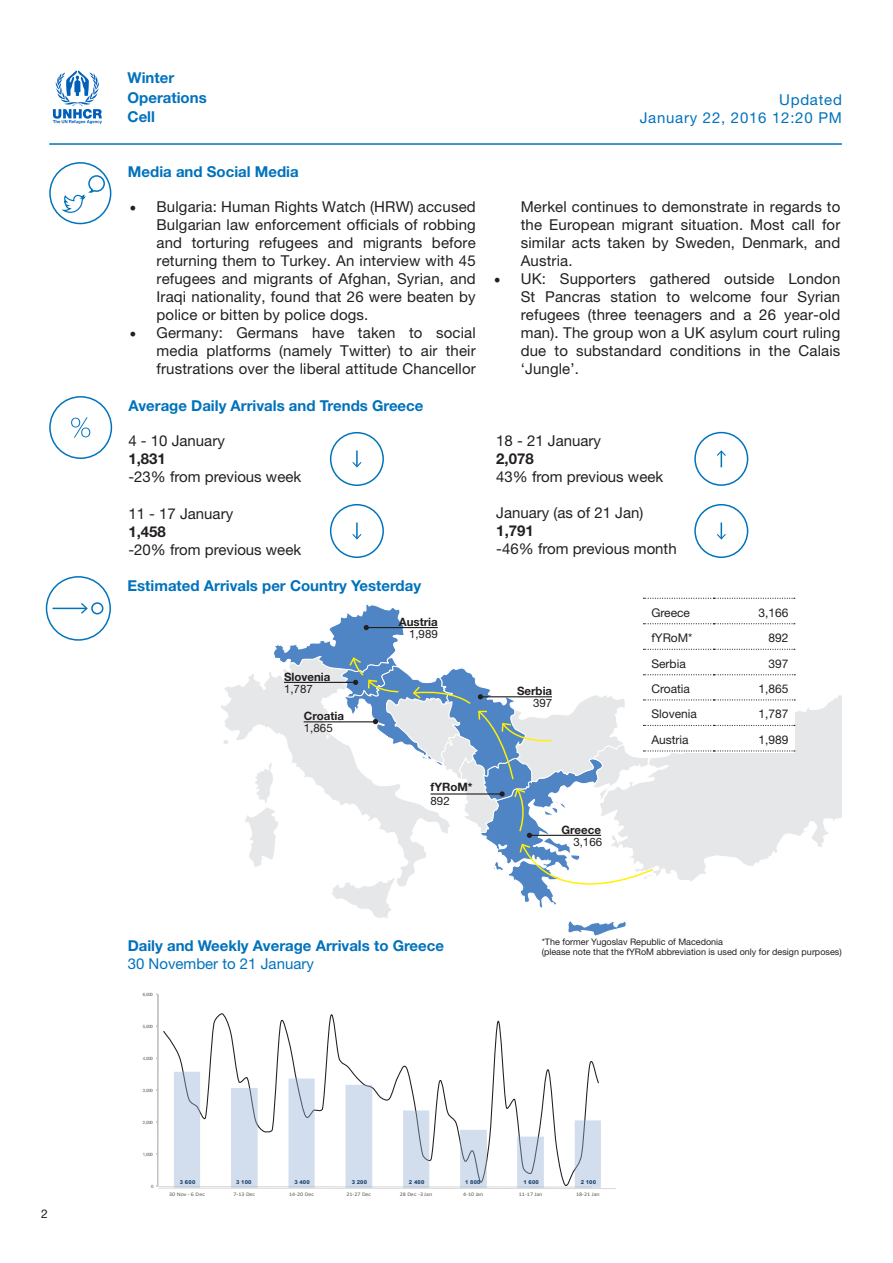
<style>
.page{position:relative;width:893px;height:1263px;background:#fff}
.page>*{position:absolute;margin:0;border:0;box-sizing:border-box;transform-origin:0 0}
.t1{font:15px/18px "Helvetica Neue";letter-spacing:.01em;color:#231f20;text-align:justify}
.Paragraph_Style_1{font:700 15px/19.5px "Helvetica Neue";color:#0072bc}
.t2{font:15px/18px "Helvetica Neue";letter-spacing:.05em;color:#0072bc;text-align:right}
.t3{font:15px "Helvetica Neue";color:#0072bc}
.t4{font:700 15px "Helvetica Neue";color:#231f20}
.t5{font:12px "Helvetica Neue";color:#231f20}
.t6{font:700 11.55px/11.9px "Helvetica Neue";color:#231f20;text-align:right}
.t7{font:9px "Helvetica Neue";color:#231f20}
.t8{font:5.4px "Calibri";letter-spacing:-.005em;color:#5a5a5a;scale:1.12 1}
.t9{font:700 5.4px "Arial";letter-spacing:.025em;color:#11375e;scale:1.12 1}
.t10{font:4.5px "Helvetica Neue";letter-spacing:-.055em;color:#5a5a5a}
.s1{font-family:"Minion Pro";font-size:18px}
.s2{font-weight:400}
</style>
<div class="page">
<hr style="left:49px;top:143px;width:793px;height:2px;background:#0072bc">
<svg style="left:53px;top:71px;width:49px;height:53px"></svg>
<svg style="left:221px;top:674px;width:32px;height:187px"></svg>
<svg style="left:795px;top:674px;width:47px;height:173px"></svg>
<svg style="left:222px;top:738px;width:8px;height:7px"></svg>
<svg style="left:253px;top:598px;width:542px;height:338px"></svg>
<svg style="left:156px;top:994px;width:461px;height:195px"></svg>
<div style="left:49px;top:162px;width:62px;height:62px;border:2px solid #0073bd;border-radius:50%"></div>
<svg style="left:61px;top:174px;width:45px;height:39px"></svg>
<div style="left:49px;top:396px;width:63px;height:63px;border:2px solid #0073bd;border-radius:50%"></div>
<svg style="left:71px;top:417px;width:19px;height:21px"></svg>
<svg style="left:329px;top:432px;width:55px;height:54px"></svg>
<svg style="left:329px;top:504px;width:55px;height:54px"></svg>
<svg style="left:694px;top:504px;width:55px;height:54px"></svg>
<svg style="left:45px;top:576px;width:66px;height:65px"></svg>
<div style="left:91px;top:602px;width:12px;height:12px;border:2px solid #0073bd;border-radius:50%"></div>
<svg style="left:694px;top:431px;width:55px;height:55px"></svg>
<p class="t5" style="left:41px;top:1205px;width:8px">2</p>
<p class="Paragraph_Style_1" style="left:128px;top:68px;width:81px">Winter<br>Operations<br>Cell</p>
<p class="Paragraph_Style_1" style="left:128px;top:162px;width:172px">Media and Social Media</p>
<p class="t1" style="left:157px;top:199px;width:321px;text-indent:-27px"><span class="s1">•</span> Bulgaria: Human Rights Watch (HRW) accused Bulgarian law enforcement officials of robbing and torturing refugees and migrants before returning them to Turkey. An interview with 45 refugees and migrants of Afghan, Syrian, and Iraqi nationality, found that 26 were beaten by police or bitten by police dogs.</p>
<p class="t1" style="left:157px;top:325px;width:321px;text-indent:-27px"><span class="s1">•</span> Germany: Germans have taken to social media platforms (namely Twitter) to air their frustrations over the liberal attitude Chancellor</p>
<p class="Paragraph_Style_1" style="left:128px;top:396px;width:297px">Average Daily Arrivals and Trends Greece</p>
<p class="t1" style="left:128px;top:433px;width:98px">4 - 10 January</p>
<p class="t4" style="left:128px;top:447px;width:39px">1,831</p>
<p class="t1" style="left:128px;top:469px;width:174px">-23% from previous week</p>
<p class="t1" style="left:128px;top:505px;width:106px">11 - 17 January</p>
<p class="t4" style="left:128px;top:520px;width:39px">1,458</p>
<p class="t1" style="left:128px;top:541px;width:174px">-20% from previous week</p>
<p class="Paragraph_Style_1" style="left:128px;top:576px;width:295px">Estimated Arrivals per Country Yesterday</p>
<p class="t6" style="left:284px;top:671px;width:48px;text-align:left">Slovenia<br><span class="s2">1,787</span></p>
<p class="t6" style="left:304px;top:710px;width:42px;text-align:left">Croatia<br><span class="s2">1,865</span></p>
<p class="t6" style="left:399px;top:616px;width:41px">Austria<br><span class="s2">1,989</span></p>
<p class="t6" style="left:430px;top:780px;width:44px;line-height:14.2px;text-align:left">fYRoM*<br><span class="s2">892</span></p>
<p class="t2" style="left:640px;top:91px;width:204px">Updated<br>January 22, 2016 12:20 PM</p>
<p class="t1" style="left:521px;top:199px;width:321px">Merkel continues to demonstrate in regards to the European migrant situation. Most call for similar acts taken by Sweden, Denmark, and Austria.</p>
<p class="t1" style="left:521px;top:271px;width:321px;text-indent:-27px"><span class="s1">•</span> UK: Supporters gathered outside London St Pancras station to welcome four Syrian refugees (three teenagers and a 26 year-old man). The group won a UK asylum court ruling due to substandard conditions in the Calais ‘Jungle’.</p>
<p class="t1" style="left:496px;top:433px;width:106px">18 - 21 January</p>
<p class="t4" style="left:496px;top:447px;width:39px">2,078</p>
<p class="t1" style="left:496px;top:469px;width:168px">43% from previous week</p>
<p class="t1" style="left:496px;top:505px;width:148px">January (as of 21 Jan)</p>
<p class="t4" style="left:496px;top:519px;width:39px">1,791</p>
<p class="t1" style="left:496px;top:541px;width:182px">-46% from previous month</p>
<p class="t6" style="left:517px;top:685px;width:37px">Serbia<br><span class="s2">397</span></p>
<p class="t6" style="left:562px;top:824px;width:42px">Greece<br><span class="s2">3,166</span></p>
<p class="t5" style="left:651px;top:604px;width:40px">Greece</p>
<p class="t5" style="left:758px;top:604px;width:32px">3,166</p>
<p class="t5" style="left:651px;top:629px;width:43px">fYRoM*</p>
<p class="t5" style="left:768px;top:629px;width:22px">892</p>
<p class="t5" style="left:651px;top:655px;width:36px">Serbia</p>
<p class="t5" style="left:768px;top:655px;width:22px">397</p>
<p class="t5" style="left:651px;top:680px;width:40px">Croatia</p>
<p class="t5" style="left:758px;top:680px;width:32px">1,865</p>
<p class="t5" style="left:651px;top:705px;width:47px">Slovenia</p>
<p class="t5" style="left:758px;top:705px;width:32px">1,787</p>
<p class="t5" style="left:651px;top:731px;width:39px">Austria</p>
<p class="t5" style="left:758px;top:731px;width:32px">1,989</p>
<p class="Paragraph_Style_1" style="left:128px;top:936px;width:318px">Daily and Weekly Average Arrivals to Greece</p>
<p class="t3" style="left:128px;top:952px;width:188px">30 November to 21 January</p>
<p class="t10" style="left:143px;top:991px;width:12px">6,000</p>
<p class="t10" style="left:143px;top:1023px;width:12px">5,000</p>
<p class="t10" style="left:143px;top:1055px;width:12px">4,000</p>
<p class="t10" style="left:143px;top:1087px;width:12px">3,000</p>
<p class="t10" style="left:143px;top:1119px;width:12px">2,000</p>
<p class="t10" style="left:143px;top:1151px;width:12px">1,000</p>
<p class="t7" style="left:542px;top:935px;width:183px">*The former Yugoslav Republic of Macedonia</p>
<p class="t7" style="left:542px;top:946px;width:301px">(please note that the fYRoM abbreviation is used only for design purposes)</p>
<p class="t10" style="left:151px;top:1183px;width:4px">0</p>
<p class="t9" style="left:180px;top:1178px;width:15px">3 600</p>
<p class="t9" style="left:236px;top:1178px;width:15px">3 100</p>
<p class="t9" style="left:294px;top:1178px;width:15px">3 400</p>
<p class="t9" style="left:352px;top:1178px;width:15px">3 200</p>
<p class="t9" style="left:409px;top:1178px;width:15px">2 400</p>
<p class="t9" style="left:465px;top:1178px;width:15px">1 800</p>
<p class="t9" style="left:523px;top:1178px;width:15px">1 600</p>
<p class="t9" style="left:581px;top:1178px;width:15px">2 100</p>
<p class="t8" style="left:169px;top:1191px;width:34px">30 Nov - 6 Dec</p>
<p class="t8" style="left:233px;top:1191px;width:21px">7-13 Dec</p>
<p class="t8" style="left:289px;top:1191px;width:24px">14-20 Dec</p>
<p class="t8" style="left:346px;top:1191px;width:24px">21-27 Dec</p>
<p class="t8" style="left:400px;top:1191px;width:30px">28 Dec -3 Jan</p>
<p class="t8" style="left:463px;top:1191px;width:20px">4-10 Jan</p>
<p class="t8" style="left:519px;top:1191px;width:22px">11-17 Jan</p>
<p class="t8" style="left:576px;top:1191px;width:22px">18-21 Jan</p>
</div>
